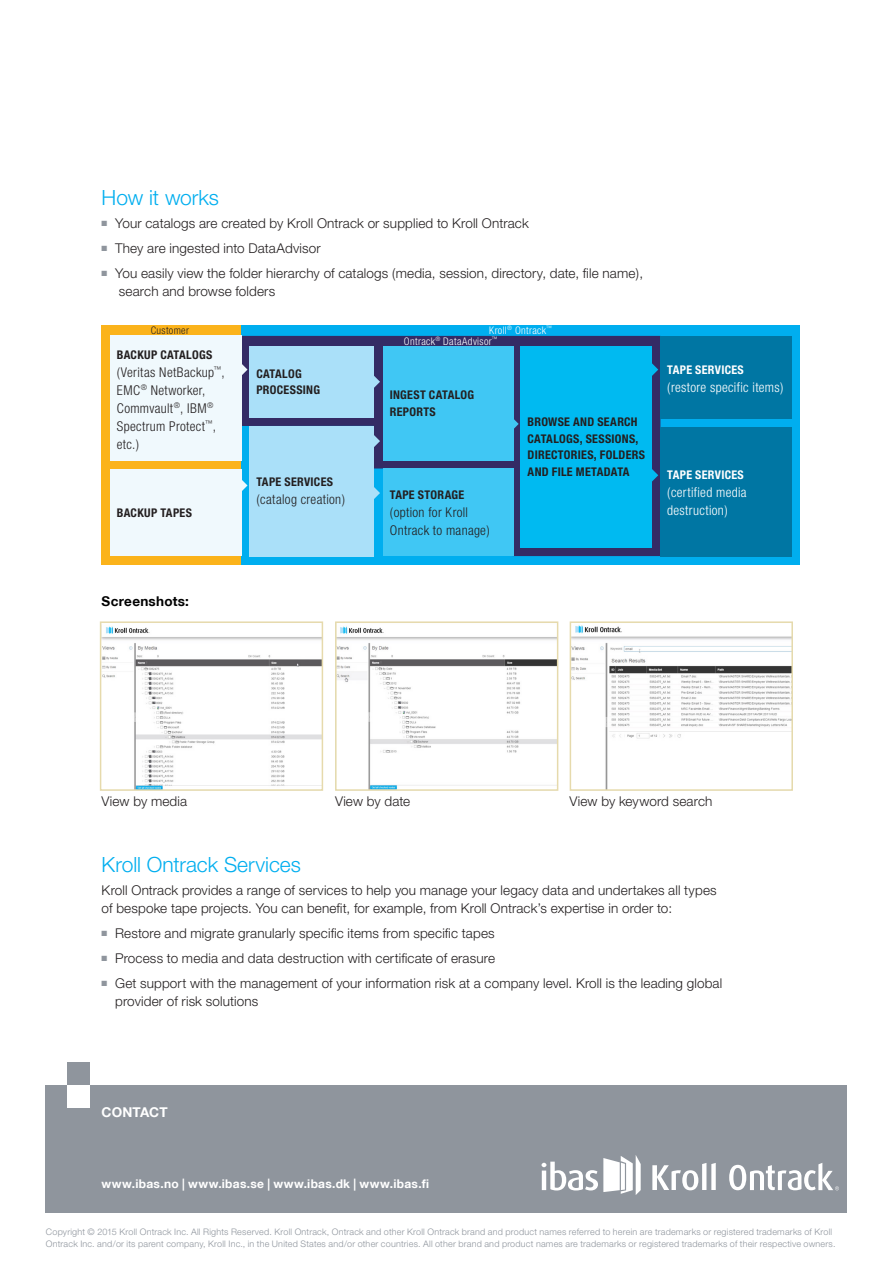
<style>
.page{position:relative;width:893px;height:1263px;background:#fff}
.page>*{position:absolute;margin:0;border:0;box-sizing:border-box;transform-origin:0 0}
.Subhead_Level_1{font:300 21px "Helvetica Neue";color:#00aeef}
.Body_Copy{font:300 13.5px/18px "Helvetica Neue";letter-spacing:.01em;color:#231f20}
.BoxStyle1{font:300 condensed 13.5px/18px "Helvetica Neue";letter-spacing:.025em;color:#231f20}
.BoxStyle1-2{font:300 condensed 13.5px "Helvetica Neue";letter-spacing:.025em;color:#fff}
.Body_Copy_01{font:300 13.5px "Helvetica Neue";letter-spacing:.01em;color:#231f20}
.Subhead_Level_2{font:700 13.5px "Helvetica Neue LT";letter-spacing:.02em;color:#000}
.Contact_Header{font:700 13.5px "Helvetica Neue LT";letter-spacing:.01em;color:#fff}
.BoxStyle1-3{font:700 condensed 12px/16.5px "Helvetica Neue LT Std";letter-spacing:.025em;color:#231f20}
.Contact_InfoWhite{font:700 12px "Helvetica Neue LT";letter-spacing:.025em;color:#fff}
.BoxStyle1-4{font:700 condensed 12px "Helvetica Neue LT Std";letter-spacing:.025em;color:#fff}
.Sidebar_Copy_-_Conde{font:300 condensed 10.5px "Helvetica Neue";letter-spacing:.035em;color:#fff}
.Sidebar_Copy_-_Conde-2{font:300 condensed 10.5px "Helvetica Neue";letter-spacing:.03em;color:#231f20}
.t1{font:300 9px/12px "Helvetica Neue";letter-spacing:.025em;color:#8f959d}
.s1{color:#8f959d}
</style>
<div class="page">
<div style="left:46px;top:1085px;width:801px;height:127px;background:#8f959d"></div>
<div style="left:67px;top:1062px;width:23px;height:23px;background:#8f959d"></div>
<div style="left:67px;top:1085px;width:23px;height:23px;background:#fff"></div>
<svg style="left:652px;top:1163px;width:64px;height:27px"></svg>
<svg style="left:729px;top:1163px;width:110px;height:27px"></svg>
<svg style="left:542px;top:1155px;width:99px;height:40px"></svg>
<svg style="left:99px;top:621px;width:225px;height:170px"></svg>
<svg style="left:335px;top:621px;width:224px;height:170px"></svg>
<svg style="left:569px;top:621px;width:224px;height:170px"></svg>
<div style="left:102px;top:325px;width:139px;height:239px;background:#fbb31b"></div>
<div style="left:241px;top:325px;width:559px;height:239px;background:#00aeef"></div>
<svg style="left:241px;top:336px;width:419px;height:220px;background:#32467f"></svg>
<div style="left:110px;top:336px;width:131px;height:125px;background:#f0f9fd"></div>
<div style="left:250px;top:346px;width:124px;height:71px;background:#aae0f9"></div>
<div style="left:250px;top:426px;width:124px;height:130px;background:#aae0f9"></div>
<div style="left:383px;top:346px;width:130px;height:114px;background:#40c7f4"></div>
<div style="left:383px;top:468px;width:130px;height:88px;background:#40c7f4"></div>
<div style="left:521px;top:346px;width:131px;height:202px;background:#00baf1"></div>
<div style="left:660px;top:336px;width:132px;height:82px;background:#0076a3"></div>
<div style="left:660px;top:427px;width:132px;height:129px;background:#0076a3"></div>
<div style="left:110px;top:469px;width:131px;height:87px;background:#f0f9fd"></div>
<svg style="left:241px;top:361px;width:6px;height:17px"></svg>
<svg style="left:374px;top:373px;width:6px;height:17px"></svg>
<svg style="left:374px;top:433px;width:6px;height:16px"></svg>
<svg style="left:374px;top:485px;width:6px;height:16px"></svg>
<svg style="left:513px;top:415px;width:6px;height:17px"></svg>
<svg style="left:652px;top:361px;width:6px;height:17px"></svg>
<svg style="left:652px;top:467px;width:6px;height:17px"></svg>
<svg style="left:241px;top:477px;width:6px;height:17px"></svg>
<p class="Subhead_Level_1" style="left:102px;top:185px;width:119px">How it works</p>
<p class="Body_Copy" style="left:102px;top:214px;width:429px"><span class="s1">■</span> Your catalogs are created by Kroll Ontrack or supplied to Kroll Ontrack</p>
<p class="Body_Copy" style="left:102px;top:239px;width:220px"><span class="s1">■</span> They are ingested into DataAdvisor</p>
<p class="Body_Copy" style="left:119px;top:264px;width:526px;text-indent:-17px"><span class="s1">■</span> You easily view the folder hierarchy of catalogs (media, session, directory, date, file name), search and browse folders</p>
<p class="Sidebar_Copy_-_Conde-2" style="left:151px;top:324px;width:40px">Customer</p>
<p class="Sidebar_Copy_-_Conde" style="left:489px;top:324px;width:65px">Kroll<sup>®</sup> Ontrack<sup>™</sup></p>
<p class="Sidebar_Copy_-_Conde" style="left:404px;top:335px;width:95px">Ontrack<sup>®</sup> DataAdvisor<sup>™</sup></p>
<p class="BoxStyle1-3" style="left:117px;top:346px;width:97px">BACKUP CATALOGS</p>
<p class="BoxStyle1" style="left:117px;top:363px;width:109px">(Veritas NetBackup<sup>™</sup>,</p>
<p class="BoxStyle1" style="left:117px;top:381px;width:90px">EMC<sup>®</sup> Networker,</p>
<p class="BoxStyle1" style="left:117px;top:399px;width:101px">Commvault<sup>®</sup>, IBM<sup>®<br></sup>Spectrum Protect<sup>™</sup>, etc.)</p>
<p class="BoxStyle1-4" style="left:667px;top:362px;width:78px">TAPE SERVICES</p>
<p class="BoxStyle1-2" style="left:667px;top:379px;width:118px">(restore specific items)</p>
<p class="BoxStyle1-3" style="left:256px;top:365px;width:65px">CATALOG<br>PROCESSING</p>
<p class="BoxStyle1-3" style="left:390px;top:386px;width:86px">INGEST CATALOG<br>REPORTS</p>
<p class="BoxStyle1-3" style="left:528px;top:414px;width:119px">BROWSE AND SEARCH<br>CATALOGS, SESSIONS,<br>DIRECTORIES, FOLDERS<br>AND FILE METADATA</p>
<p class="BoxStyle1-4" style="left:667px;top:467px;width:78px">TAPE SERVICES</p>
<p class="BoxStyle1-2" style="left:667px;top:484px;width:81px">(certified media</p>
<p class="BoxStyle1-3" style="left:256px;top:474px;width:78px">TAPE SERVICES</p>
<p class="BoxStyle1" style="left:256px;top:490px;width:90px">(catalog creation)</p>
<p class="BoxStyle1-3" style="left:390px;top:486px;width:76px">TAPE STORAGE</p>
<p class="BoxStyle1" style="left:390px;top:503px;width:102px">(option for Kroll<br>Ontrack to manage)</p>
<p class="BoxStyle1-3" style="left:117px;top:504px;width:77px">BACKUP TAPES</p>
<p class="BoxStyle1-2" style="left:667px;top:502px;width:62px">destruction)</p>
<p class="Subhead_Level_2" style="left:102px;top:592px;width:89px">Screenshots:</p>
<p class="Body_Copy_01" style="left:102px;top:793px;width:87px">View by media</p>
<p class="Body_Copy_01" style="left:335px;top:793px;width:77px">View by date</p>
<p class="Body_Copy_01" style="left:570px;top:793px;width:144px">View by keyword search</p>
<p class="Subhead_Level_1" style="left:102px;top:852px;width:201px">Kroll Ontrack Services</p>
<p class="Body_Copy" style="left:102px;top:881px;width:617px">Kroll Ontrack provides a range of services to help you manage your legacy data and undertakes all types of bespoke tape projects. You can benefit, for example, from Kroll Ontrack’s expertise in order to:</p>
<p class="Body_Copy" style="left:102px;top:924px;width:395px"><span class="s1">■</span> Restore and migrate granularly specific items from specific tapes</p>
<p class="Body_Copy" style="left:102px;top:949px;width:395px"><span class="s1">■</span> Process to media and data destruction with certificate of erasure</p>
<p class="Body_Copy" style="left:115px;top:974px;width:609px;text-indent:-14px"><span class="s1">■</span> Get support with the management of your information risk at a company level. Kroll is the leading global provider of risk solutions</p>
<p class="Contact_Header" style="left:102px;top:1104px;width:67px">CONTACT</p>
<p class="Contact_InfoWhite" style="left:102px;top:1176px;width:329px">www.ibas.no | www.ibas.se | www.ibas.dk | www.ibas.fi</p>
<p class="t1" style="left:46px;top:1226px;width:791px">Copyright © 2015 Kroll Ontrack Inc. All Rights Reserved. Kroll Ontrack, Ontrack and other Kroll Ontrack brand and product names referred to herein are trademarks or registered trademarks of Kroll<br>Ontrack Inc. and/or its parent company, Kroll Inc., in the United States and/or other countries. All other brand and product names are trademarks or registered trademarks of their respective owners.</p>
</div>
